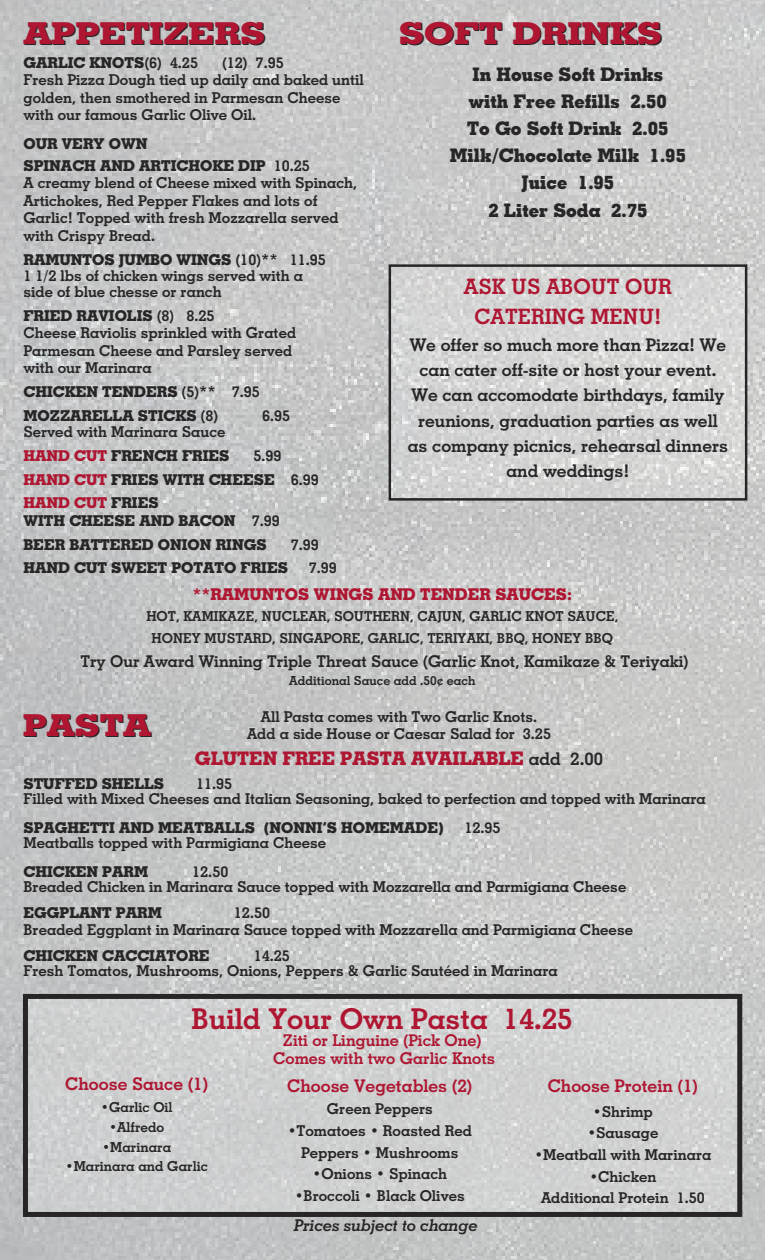
<style>
.page{position:relative;width:765px;height:1260px;background:#fff}
.page>*{position:absolute;margin:0;border:0;box-sizing:border-box;transform-origin:0 0}
.t1{font:700 30.25px "Geometric Slab 703 BT Xtra";color:#ae1632;scale:1.21 1}
.t2{font:700 28.75px "Geometric Slab 703 BT";color:#ae1632}
.t3{font:700 21.25px/30.6px "Geometric Slab 703 BT";color:#ae1632;text-align:center}
.t4{font:700 18.75px/27.2px "Geometric Slab 703 BT Xtra";color:#272526;text-align:center}
.t5{font:700 18.75px "Geometric Slab 703 BT Xtra";color:#ae1632}
.t6{font:700 17.5px/25.1px "Geometric Slab 703 BT";color:#272526;text-align:center}
.t7{font:700 17.5px "Geometric Slab 703 BT";color:#ae1632}
.t8{font:700 16.25px "Geometric Slab 703 BT";color:#272526}
.t9{font:700 16.25px/17.5px "Geometric Slab 703 BT";color:#ae1632;text-align:center}
.t10{font:700 16.25px "Geometric Slab 703 BT Xtra";color:#ae1632}
.t11{font:italic 700 16.25px "Geometric Slab 703 BT";color:#272526}
.t12{font:700 15px/17.5px "Geometric Slab 703 BT";color:#272526}
.t13{font:700 15px/23.8px "Geometric Slab 703 BT Xtra";color:#272526}
.t14{font:700 13.75px/22.1px "Geometric Slab 703 BT";color:#272526;text-align:center}
.t15{font:700 12.5px "Geometric Slab 703 BT";color:#272526}
.s1{font-family:"Geometric Slab 703 BT"}
.s2{color:#ae1632}
.s3{font-family:"Geometric Slab 703 BT";font-size:17.5px;color:#272526}
</style>
<div class="page">
<img style="left:0;top:0;width:765px;height:1260px">
<div style="left:28px;top:999px;width:709px;height:213px;background:#cfd1d1"></div>
<div style="left:23px;top:994px;width:719px;height:223px;border:5px solid #272526"></div>
<div style="left:391px;top:267px;width:354px;height:231px;background:#fff;opacity:.2"></div>
<div style="left:389px;top:264px;width:358px;height:237px;border:2px solid #272526"></div>
<h1 class="t1" style="left:23px;top:16px;width:201px">APPETIZERS</h1>
<h1 class="t1" style="left:399px;top:16px;width:219px">SOFT DRINKS</h1>
<p class="t13" style="left:23px;top:51px;width:176px">GARLIC KNOTS<span class="s1">(6) 4.25</span></p>
<p class="t12" style="left:23px;top:54px;width:342px;text-indent:199px">(12) 7.95<br>Fresh Pizza Dough tied up daily and baked until golden, then smothered in Parmesan Cheese with our famous Garlic Olive Oil.</p>
<p class="t13" style="left:23px;top:133px;width:288px;line-height:21.6px">OUR VERY OWN<br>SPINACH AND ARTICHOKE DIP <span class="s1">10.25</span></p>
<p class="t12" style="left:23px;top:174px;width:335px">A creamy blend of Cheese mixed with Spinach, Artichokes, Red Pepper Flakes and lots of Garlic! Topped with fresh Mozzarella served with Crispy Bread.</p>
<p class="t13" style="left:23px;top:248px;width:304px">RAMUNTOS JUMBO WINGS <span class="s1">(10)** 11.95</span></p>
<p class="t12" style="left:23px;top:268px;width:281px;line-height:16.2px">1 1/2 lbs of chicken wings served with a side of blue chesse or ranch</p>
<p class="t13" style="left:23px;top:304px;width:193px">FRIED RAVIOLIS <span class="s1">(8) 8.25</span></p>
<p class="t12" style="left:23px;top:324px;width:274px">Cheese Raviolis sprinkled with Grated<br>Parmesan Cheese and Parsley served with our Marinara</p>
<p class="t13" style="left:23px;top:380px;width:238px">CHICKEN TENDERS <span class="s1">(5)** 7.95<br></span>MOZZARELLA STICKS <span class="s1">(8)</span></p>
<p class="t12" style="left:262px;top:407px;width:30px">6.95</p>
<p class="t12" style="left:23px;top:423px;width:204px">Served with Marinara Sauce</p>
<p class="t13" style="left:23px;top:444px;width:208px"><span class="s2">HAND CUT</span> FRENCH FRIES</p>
<p class="t12" style="left:254px;top:447px;width:30px">5.99</p>
<p class="t13" style="left:23px;top:468px;width:297px"><span class="s2">HAND CUT</span> FRIES WITH CHEESE <span class="s1">6.99<br></span><span class="s2">HAND CUT</span> FRIES</p>
<p class="t13" style="left:23px;top:509px;width:258px">WITH CHEESE AND BACON <span class="s1">7.99<br></span>BEER BATTERED ONION RINGS</p>
<p class="t12" style="left:291px;top:536px;width:30px">7.99</p>
<p class="t4" style="left:450px;top:60px;width:238px">In House Soft Drinks<br>with Free Refills 2.50<br>To Go Soft Drink 2.05<br>Milk/Chocolate Milk 1.95<br>Juice 1.95<br>2 Liter Soda 2.75</p>
<h3 class="t3" style="left:464px;top:271px;width:210px">ASK US ABOUT OUR<br>CATERING MENU!</h3>
<p class="t6" style="left:408px;top:333px;width:322px">We offer so much more than Pizza! We can cater off-site or host your event.<br>We can accomodate birthdays, family reunions, graduation parties as well as company picnics, rehearsal dinners and weddings!</p>
<p class="t13" style="left:23px;top:556px;width:266px">HAND CUT SWEET POTATO FRIES</p>
<p class="t12" style="left:309px;top:559px;width:30px">7.99</p>
<p class="t10" style="left:192px;top:584px;width:382px">**RAMUNTOS WINGS AND TENDER SAUCES:</p>
<p class="t14" style="left:146px;top:605px;width:474px">HOT, KAMIKAZE, NUCLEAR, SOUTHERN, CAJUN, GARLIC KNOT SAUCE,<br>HONEY MUSTARD, SINGAPORE, GARLIC, TERIYAKI, BBQ, HONEY BBQ</p>
<p class="t8" style="left:80px;top:652px;width:610px">Try Our Award Winning Triple Threat Sauce (Garlic Knot, Kamikaze &amp; Teriyaki)</p>
<p class="t15" style="left:289px;top:673px;width:188px">Additional Sauce add .50¢ each</p>
<h1 class="t1" style="left:23px;top:708px;width:108px">PASTA</h1>
<p class="t12" style="left:247px;top:708px;width:305px;text-align:center">All Pasta comes with Two Garlic Knots.<br>Add a side House or Caesar Salad for 3.25</p>
<p class="t5" style="left:195px;top:748px;width:410px">GLUTEN FREE PASTA AVAILABLE <span class="s3">add 2.00</span></p>
<p class="t13" style="left:23px;top:772px;width:142px">STUFFED SHELLS</p>
<p class="t12" style="left:23px;top:776px;width:684px;line-height:15px;text-indent:173px">11.95<br>Filled with Mixed Cheeses and Italian Seasoning, baked to perfection and topped with Marinara</p>
<p class="t13" style="left:23px;top:816px;width:422px">SPAGHETTI AND MEATBALLS (NONNI’S HOMEMADE)</p>
<p class="t12" style="left:464px;top:819px;width:38px">12.95</p>
<p class="t12" style="left:23px;top:834px;width:304px">Meatballs topped with Parmigiana Cheese</p>
<p class="t13" style="left:23px;top:860px;width:126px">CHICKEN PARM</p>
<p class="t12" style="left:23px;top:864px;width:604px;line-height:15px;text-indent:169px">12.50<br>Breaded Chicken in Marinara Sauce topped with Mozzarella and Parmigiana Cheese</p>
<p class="t13" style="left:23px;top:901px;width:140px">EGGPLANT PARM</p>
<p class="t12" style="left:23px;top:905px;width:611px;line-height:16.2px;text-indent:211px">12.50<br>Breaded Eggplant in Marinara Sauce topped with Mozzarella and Parmigiana Cheese</p>
<p class="t13" style="left:23px;top:944px;width:188px">CHICKEN CACCIATORE</p>
<p class="t12" style="left:23px;top:949px;width:536px;line-height:15px;text-indent:230px">14.25<br>Fresh Tomatos, Mushrooms, Onions, Peppers &amp; Garlic Sautéed in Marinara</p>
<h2 class="t2" style="left:192px;top:1002px;width:382px">Build Your Own Pasta 14.25</h2>
<p class="t9" style="left:273px;top:1032px;width:224px">Ziti or Linguine (Pick One)<br>Comes with two Garlic Knots</p>
<p class="t7" style="left:65px;top:1074px;width:145px">Choose Sauce (1)</p>
<p class="t14" style="left:101px;top:1096px;width:73px">•Garlic Oil</p>
<p class="t14" style="left:109px;top:1116px;width:57px">•Alfredo</p>
<p class="t14" style="left:102px;top:1136px;width:71px">•Marinara</p>
<p class="t14" style="left:66px;top:1155px;width:144px">•Marinara and Garlic</p>
<p class="t7" style="left:287px;top:1075px;width:187px">Choose Vegetables (2)</p>
<p class="t12" style="left:327px;top:1100px;width:108px">Green Peppers</p>
<p class="t12" style="left:288px;top:1120px;width:186px;line-height:21.6px;text-align:center">•Tomatoes • Roasted Red<br>Peppers • Mushrooms</p>
<p class="t12" style="left:313px;top:1165px;width:136px">•Onions • Spinach</p>
<p class="t12" style="left:295px;top:1187px;width:172px">•Broccoli • Black Olives</p>
<p class="t7" style="left:548px;top:1075px;width:152px">Choose Protein (1)</p>
<p class="t12" style="left:593px;top:1103px;width:61px">•Shrimp</p>
<p class="t12" style="left:587px;top:1124px;width:73px">•Sausage</p>
<p class="t12" style="left:534px;top:1146px;width:178px">•Meatball with Marinara</p>
<p class="t12" style="left:541px;top:1166px;width:165px;line-height:21.6px;text-align:center">•Chicken<br>Additional Protein 1.50</p>
<p class="t11" style="left:294px;top:1216px;width:185px">Prices subject to change</p>
</div>
